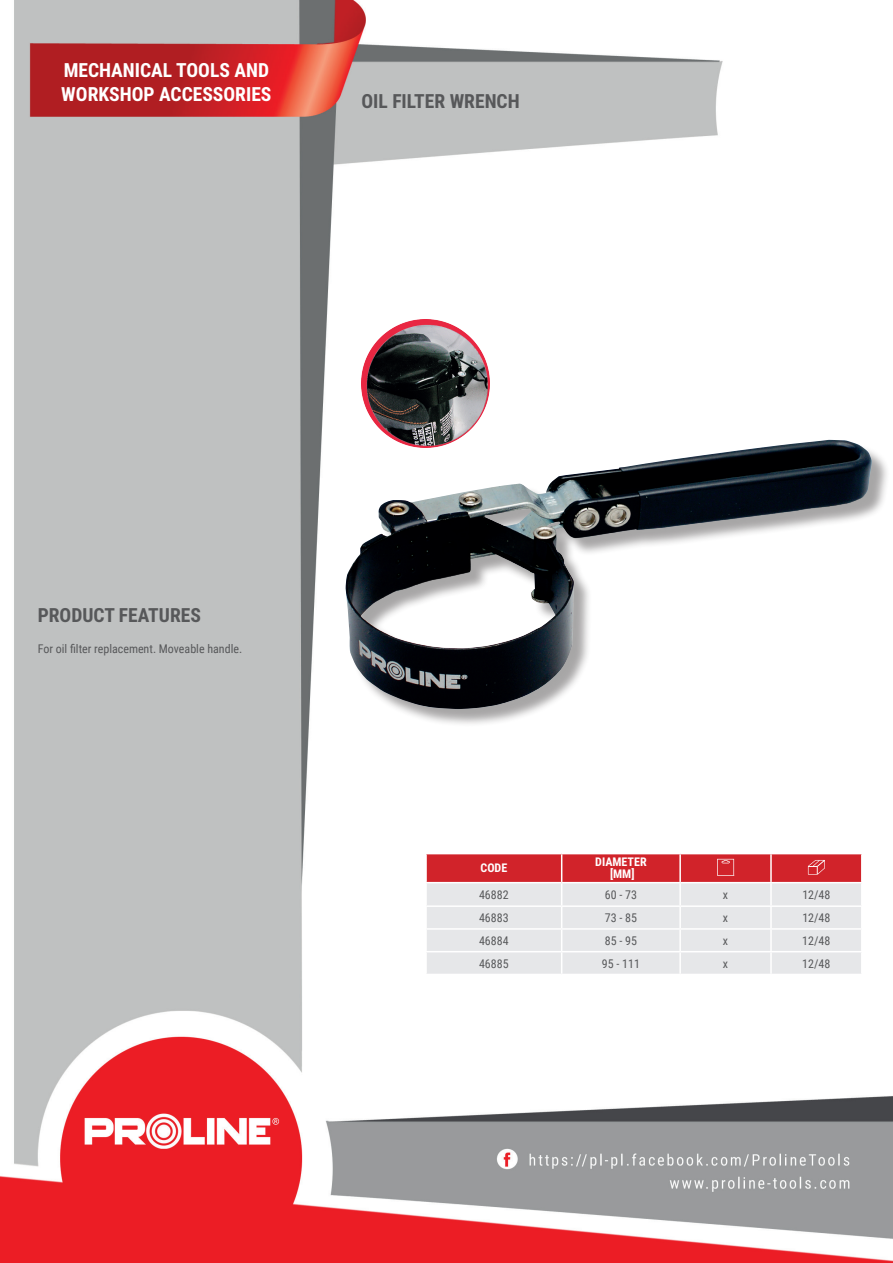
<style>
.page{position:relative;width:893px;height:1263px;background:#fff}
.page>*{position:absolute;margin:0;border:0;box-sizing:border-box;transform-origin:0 0}
.t1{font:700 19.5px/23.4px "Roboto Condensed";color:#fff}
.t2{font:700 19.5px "Roboto Condensed";color:#57585a}
.t3{font:12px "Roboto Condensed";color:#57585a}
.t4{font:700 12px/12px "Roboto Condensed";color:#fff;text-align:center}
</style>
<div class="page">
<img style="left:0;top:0;width:893px;height:1263px">
<div style="left:348px;top:442px;width:542px;height:285px;background:#231f20;opacity:.4"></div>
<img style="left:346px;top:440px;width:526px;height:269px">
<hr style="left:425px;top:854px;width:2px;height:28px;background:#fff">
<hr style="left:425px;top:883px;width:2px;height:22px;background:#fff">
<hr style="left:425px;top:907px;width:2px;height:21px;background:#fff">
<hr style="left:425px;top:930px;width:2px;height:21px;background:#fff">
<hr style="left:425px;top:952px;width:2px;height:22px;background:#fff">
<hr style="left:771px;top:853px;width:92px;height:1px;background:#fff">
<hr style="left:425px;top:853px;width:137px;height:1px;background:#fff">
<hr style="left:425px;top:882px;width:137px;height:1px;background:#fff">
<hr style="left:771px;top:882px;width:92px;height:1px;background:#fff">
<hr style="left:425px;top:905px;width:137px;height:2px;background:#fff">
<hr style="left:771px;top:905px;width:92px;height:2px;background:#fff">
<hr style="left:425px;top:928px;width:137px;height:2px;background:#fff">
<hr style="left:771px;top:928px;width:92px;height:2px;background:#fff">
<hr style="left:425px;top:951px;width:137px;height:1px;background:#fff">
<hr style="left:771px;top:951px;width:92px;height:1px;background:#fff">
<hr style="left:425px;top:974px;width:137px;height:1px;background:#fff">
<hr style="left:562px;top:974px;width:118px;height:1px;background:#fff">
<hr style="left:680px;top:974px;width:91px;height:1px;background:#fff">
<hr style="left:771px;top:974px;width:92px;height:1px;background:#fff">
<svg style="left:426px;top:853px;width:436px;height:121px;background:#e3bdc0"></svg>
<img style="left:361px;top:319px;width:128px;height:128px">
<h1 class="t1" style="left:61px;top:58px;width:212px">MECHANICAL TOOLS AND<br>WORKSHOP ACCESSORIES</h1>
<h1 class="t2" style="left:361px;top:88px;width:160px">OIL FILTER WRENCH</h1>
<h1 class="t2" style="left:38px;top:601px;width:165px">PRODUCT FEATURES</h1>
<p class="t3" style="left:38px;top:640px;width:206px">For oil filter replacement. Moveable handle.</p>
<p class="t4" style="left:480px;top:862px;width:28px">CODE</p>
<p class="t4" style="left:595px;top:856px;width:53px">DIAMETER [MM]</p>
<p class="t3" style="left:479px;top:886px;width:31px">46882</p>
<p class="t3" style="left:605px;top:886px;width:34px">60 - 73</p>
<p class="t3" style="left:723px;top:886px;width:7px">x</p>
<p class="t3" style="left:802px;top:886px;width:30px">12/48</p>
<p class="t3" style="left:479px;top:909px;width:31px">46883</p>
<p class="t3" style="left:605px;top:909px;width:34px">73 - 85</p>
<p class="t3" style="left:723px;top:909px;width:7px">x</p>
<p class="t3" style="left:802px;top:909px;width:30px">12/48</p>
<p class="t3" style="left:479px;top:932px;width:31px">46884</p>
<p class="t3" style="left:605px;top:932px;width:34px">85 - 95</p>
<p class="t3" style="left:723px;top:932px;width:7px">x</p>
<p class="t3" style="left:802px;top:932px;width:30px">12/48</p>
<p class="t3" style="left:479px;top:955px;width:31px">46885</p>
<p class="t3" style="left:602px;top:955px;width:40px">95 - 111</p>
<p class="t3" style="left:723px;top:955px;width:7px">x</p>
<p class="t3" style="left:802px;top:955px;width:30px">12/48</p>
</div>
